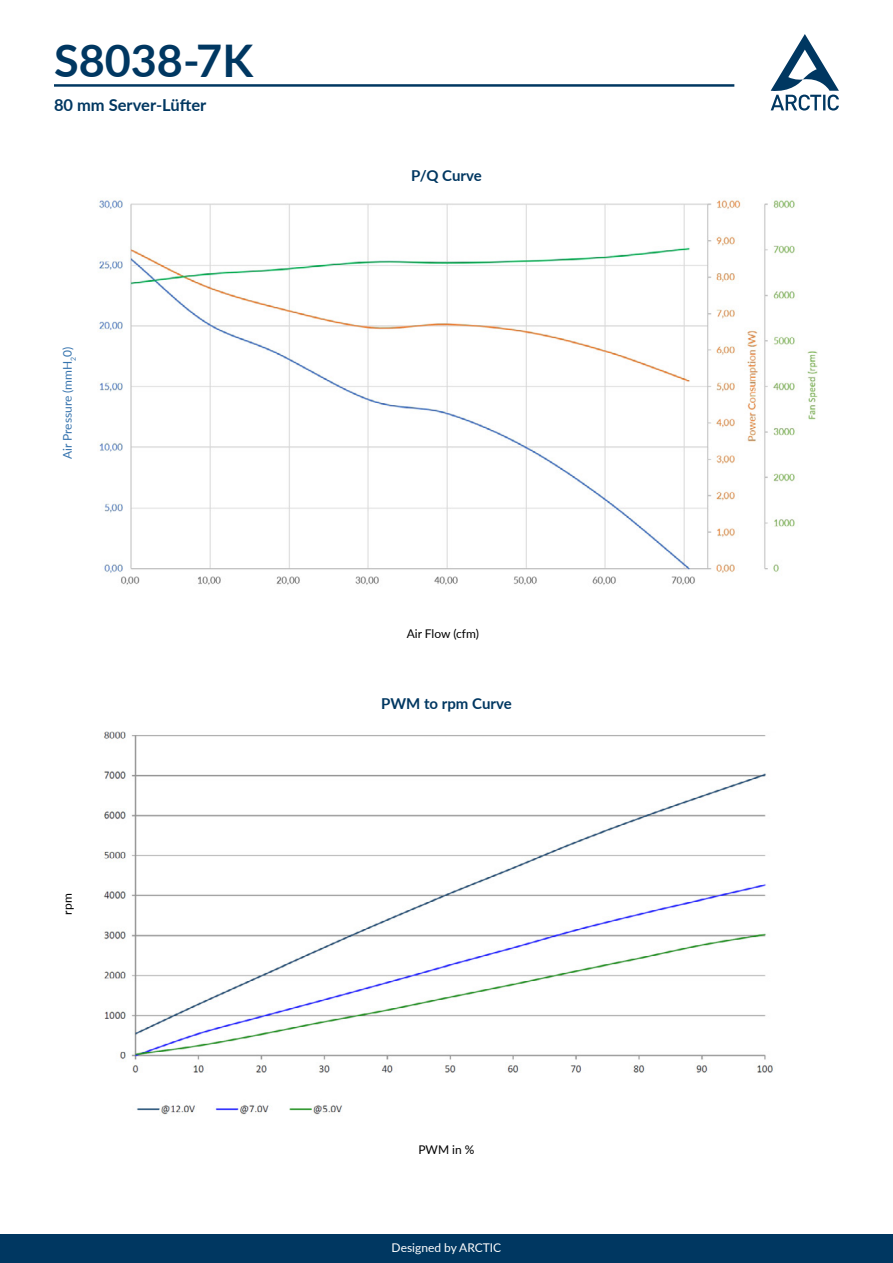
<style>
.page{position:relative;width:893px;height:1263px;background:#fff}
.page>*{position:absolute;margin:0;border:0;box-sizing:border-box;transform-origin:0 0}
.t1{font:700 45px "Lato";color:#003761}
.t2{font:700 16.5px "Lato";color:#003761}
.t3{font:700 15px "Lato";color:#003761}
.t4{font:12px "Lato";color:#000}
.t5{font:12px "Lato";color:#3774ae}
.t6{font:12px "Lato";color:#fff}
</style>
<div class="page">
<svg style="left:771px;top:34px;width:68px;height:77px"></svg>
<div style="left:0;top:1234px;width:893px;height:29px;background:#003761"></div>
<img style="left:98px;top:200px;width:720px;height:385px">
<img style="left:103px;top:731px;width:670px;height:384px">
<hr style="left:54px;top:84px;width:680px;height:3px;background:#003761">
<div style="left:321px;top:738px;width:213px;height:27px;background:#fff"></div>
<div style="left:379px;top:1078px;width:124px;height:21px;background:#fff"></div>
<h1 class="t1" style="left:54px;top:27px;width:201px">S8038-7K</h1>
<h2 class="t2" style="left:54px;top:92px;width:154px">80 mm Server-Lüfter</h2>
<p class="t5" style="left:59px;top:459px;width:114px;rotate:-90deg">Air Pressure (mmH<sub>2</sub>0)</p>
<p class="t4" style="left:59px;top:914px;width:22px;rotate:-90deg">rpm</p>
<p class="t3" style="left:411px;top:164px;width:72px">P/Q Curve</p>
<p class="t4" style="left:407px;top:625px;width:74px">Air Flow (cfm)</p>
<p class="t3" style="left:381px;top:693px;width:132px">PWM to rpm Curve</p>
<p class="t4" style="left:418px;top:1141px;width:58px">PWM in %</p>
<p class="t6" style="left:392px;top:1239px;width:111px">Designed by ARCTIC</p>
</div>
